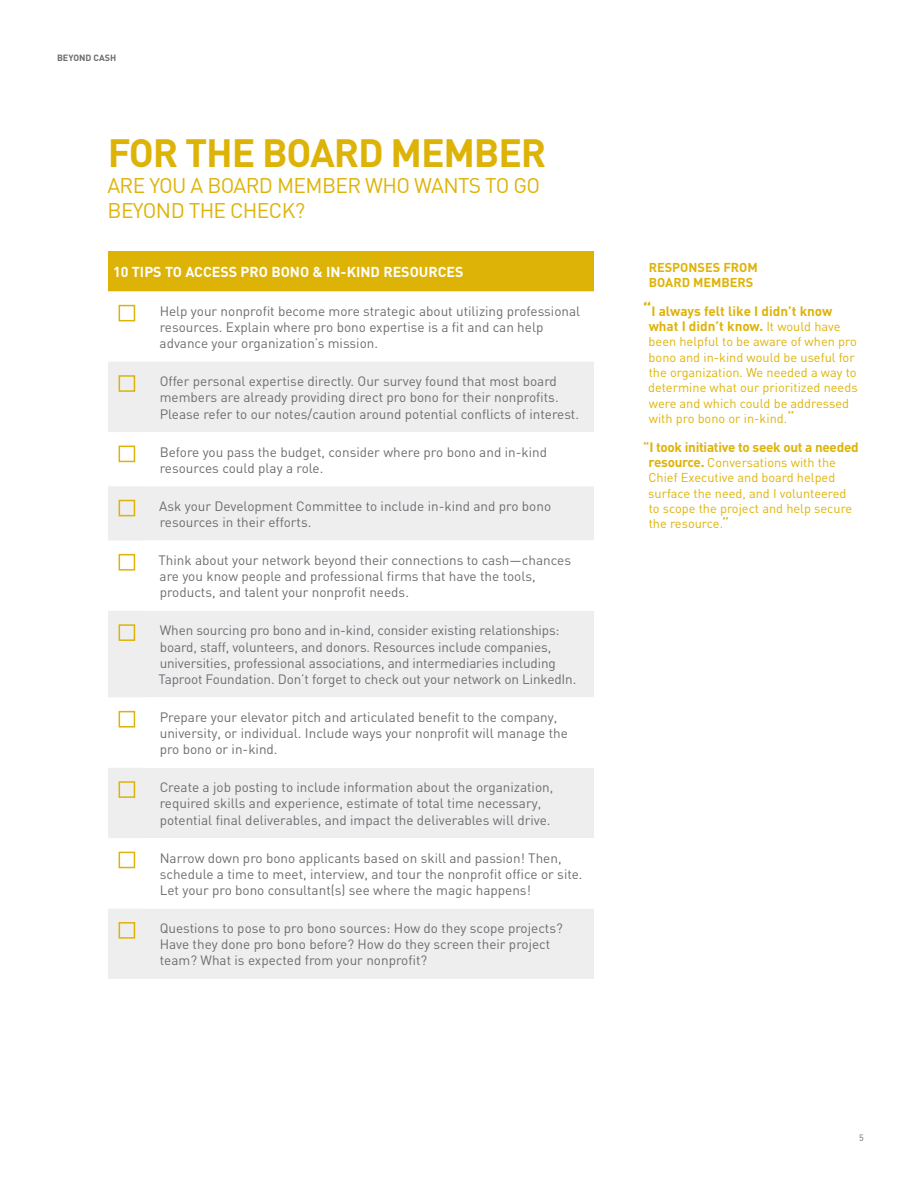
<style>
.page{position:relative;width:918px;height:1188px;background:#fff}
.page>*{position:absolute;margin:0;border:0;box-sizing:border-box;transform-origin:0 0}
.taproot_section_titl{font:700 39px "DIN";letter-spacing:-.03em;color:#deb308}
.taproot_section_titl-2{font:21px/25.2px "DIN";letter-spacing:-.03em;color:#deb308}
.Taproot_paragraph{font:700 14.25px "DIN";color:#fff}
.Taproot_paragraph-2{font:13.5px/16.2px "DIN";color:#6c6d70}
.Taproot_sidebar_head{font:700 13.5px/15.3px "DIN";letter-spacing:-.015em;color:#deb308}
.Taproot_sidebar_head-2{font:12.75px/15.3px "DIN";color:#deb308}
.Taproot_sidebar_head-3{font:700 12.75px/15.3px "DIN";color:#deb308}
.t1{font:700 9px "DIN";color:#6c6d70}
.t2{font:9px "DIN";color:#6c6d70}
.s1{font-size:18px}
.s2{font-weight:400;font-size:12.75px}
.s3{font-size:12.75px}
.s4{font-weight:700;font-size:13.5px}
</style>
<div class="page">
<div style="left:108px;top:251px;width:486px;height:40px;background:#deb308"></div>
<svg style="left:108px;top:362px;width:486px;height:617px;fill:#eeeeef"></svg>
<svg style="left:146px;top:432px;width:448px;height:477px"></svg>
<div style="left:119px;top:305px;width:16px;height:16px;border:2px solid #deb308"></div>
<div style="left:119px;top:375px;width:16px;height:17px;border:2px solid #deb308"></div>
<div style="left:119px;top:446px;width:16px;height:16px;border:2px solid #deb308"></div>
<div style="left:119px;top:500px;width:16px;height:16px;border:2px solid #deb308"></div>
<div style="left:119px;top:554px;width:16px;height:17px;border:2px solid #deb308"></div>
<div style="left:119px;top:624px;width:16px;height:17px;border:2px solid #deb308"></div>
<div style="left:119px;top:711px;width:16px;height:17px;border:2px solid #deb308"></div>
<div style="left:119px;top:781px;width:16px;height:17px;border:2px solid #deb308"></div>
<div style="left:119px;top:852px;width:16px;height:16px;border:2px solid #deb308"></div>
<div style="left:119px;top:922px;width:16px;height:17px;border:2px solid #deb308"></div>
<p class="t1" style="left:57px;top:52px;width:61px">BEYOND CASH</p>
<p class="taproot_section_titl" style="left:108px;top:128px;width:440px">FOR THE BOARD MEMBER</p>
<p class="taproot_section_titl-2" style="left:107px;top:172px;width:434px">ARE YOU A BOARD MEMBER WHO WANTS TO GO<br>BEYOND THE CHECK?</p>
<p class="Taproot_paragraph" style="left:113px;top:263px;width:352px">10 TIPS TO ACCESS PRO BONO &amp; IN-KIND RESOURCES</p>
<p class="Taproot_paragraph-2" style="left:160px;top:303px;width:422px">Help your nonprofit become more strategic about utilizing professional resources. Explain where pro bono expertise is a fit and can help advance your organization’s mission.</p>
<p class="Taproot_paragraph-2" style="left:160px;top:373px;width:421px">Offer personal expertise directly. Our survey found that most board members are already providing direct pro bono for their nonprofits.<br>Please refer to our notes/caution around potential conflicts of interest.</p>
<p class="Taproot_paragraph-2" style="left:160px;top:443px;width:389px">Before you pass the budget, consider where pro bono and in-kind resources could play a role.</p>
<p class="Taproot_paragraph-2" style="left:159px;top:498px;width:393px">Ask your Development Committee to include in-kind and pro bono resources in their efforts.</p>
<p class="Taproot_paragraph-2" style="left:159px;top:552px;width:414px">Think about your network beyond their connections to cash—chances are you know people and professional firms that have the tools, products, and talent your nonprofit needs.</p>
<p class="Taproot_paragraph-2" style="left:159px;top:622px;width:419px">When sourcing pro bono and in-kind, consider existing relationships: board, staff, volunteers, and donors. Resources include companies, universities, professional associations, and intermediaries including Taproot Foundation. Don’t forget to check out your network on LinkedIn.</p>
<p class="Taproot_paragraph-2" style="left:160px;top:709px;width:410px">Prepare your elevator pitch and articulated benefit to the company, university, or individual. Include ways your nonprofit will manage the pro bono or in-kind.</p>
<p class="Taproot_paragraph-2" style="left:160px;top:779px;width:395px">Create a job posting to include information about the organization, required skills and experience, estimate of total time necessary, potential final deliverables, and impact the deliverables will drive.</p>
<p class="Taproot_paragraph-2" style="left:160px;top:849px;width:424px">Narrow down pro bono applicants based on skill and passion! Then, schedule a time to meet, interview, and tour the nonprofit office or site.<br>Let your pro bono consultant(s) see where the magic happens!</p>
<p class="Taproot_paragraph-2" style="left:160px;top:920px;width:405px">Questions to pose to pro bono sources: How do they scope projects?<br>Have they done pro bono before? How do they screen their project team? What is expected from your nonprofit?</p>
<p class="Taproot_sidebar_head-3" style="left:649px;top:259px;width:111px">RESPONSES FROM<br>BOARD MEMBERS</p>
<p class="Taproot_sidebar_head" style="left:649px;top:303px;width:193px;text-indent:-6px"><span class="s1">“</span>I always felt like I didn’t know what I didn’t know. <span class="s2">It would have</span></p>
<p class="Taproot_sidebar_head-2" style="left:648px;top:334px;width:211px">been helpful to be aware of when pro bono and in-kind would be useful for the organization. We needed a way to determine what our prioritized needs were and which could be addressed with pro bono or in-kind.<span class="s1">”</span></p>
<p class="Taproot_sidebar_head" style="left:643px;top:439px;width:217px"><span class="s3">“</span>I took initiative to seek out a needed</p>
<p class="Taproot_sidebar_head-2" style="left:648px;top:454px;width:206px"><span class="s4">resource.</span> Conversations with the<br>Chief Executive and board helped surface the need, and I volunteered to scope the project and help secure the resource.<span class="s1">”</span></p>
<p class="t2" style="left:859px;top:1132px;width:6px">5</p>
</div>
